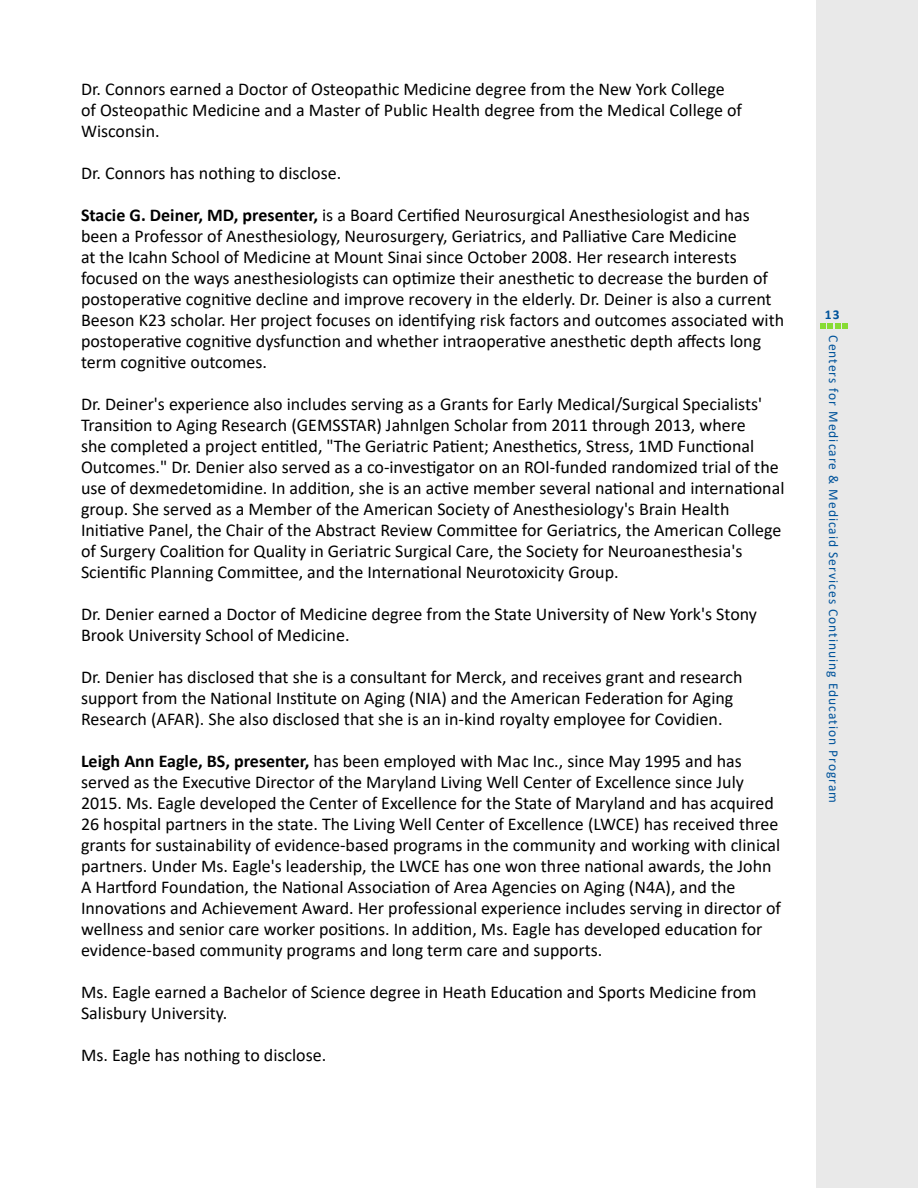
<style>
.page{position:relative;width:918px;height:1188px;background:#fff}
.page>*{position:absolute;margin:0;border:0;box-sizing:border-box;transform-origin:0 0}
.t1{font:18px/21px "Calibri";color:#000}
.t2{font:13.5px "Calibri";letter-spacing:.075em;color:#00539b}
.t3{font:700 13.5px "Calibri";color:#00539b}
.s1{font-weight:700}
</style>
<div class="page">
<div style="left:816px;top:0;width:102px;height:1188px;background:#e9e9e9"></div>
<svg style="left:820px;top:323px;width:28px;height:6px"></svg>
<p class="t1" style="left:81px;top:78px;width:663px">Dr. Connors earned a Doctor of Osteopathic Medicine degree from the New York College of Osteopathic Medicine and a Master of Public Health degree from the Medical College of<br>Wisconsin.</p>
<p class="t1" style="left:81px;top:162px;width:262px">Dr. Connors has nothing to disclose.</p>
<p class="t1" style="left:81px;top:204px;width:705px"><span class="s1">Stacie G. Deiner, MD, presenter,</span> is a Board Certified Neurosurgical Anesthesiologist and has been a Professor of Anesthesiology, Neurosurgery, Geriatrics, and Palliative Care Medicine<br>at the Icahn School of Medicine at Mount Sinai since October 2008. Her research interests focused on the ways anesthesiologists can optimize their anesthetic to decrease the burden of postoperative cognitive decline and improve recovery in the elderly. Dr. Deiner is also a current Beeson K23 scholar. Her project focuses on identifying risk factors and outcomes associated with postoperative cognitive dysfunction and whether intraoperative anesthetic depth affects long term cognitive outcomes.</p>
<p class="t1" style="left:81px;top:393px;width:705px">Dr. Deiner's experience also includes serving as a Grants for Early Medical/Surgical Specialists' Transition to Aging Research (GEMSSTAR) Jahnlgen Scholar from 2011 through 2013, where<br>she completed a project entitled, "The Geriatric Patient; Anesthetics, Stress, 1MD Functional Outcomes." Dr. Denier also served as a co-investigator on an ROl-funded randomized trial of the use of dexmedetomidine. In addition, she is an active member several national and international group. She served as a Member of the American Society of Anesthesiology's Brain Health Initiative Panel, the Chair of the Abstract Review Committee for Geriatrics, the American College of Surgery Coalition for Quality in Geriatric Surgical Care, the Society for Neuroanesthesia's Scientific Planning Committee, and the International Neurotoxicity Group.</p>
<p class="t1" style="left:81px;top:603px;width:678px">Dr. Denier earned a Doctor of Medicine degree from the State University of New York's Stony<br>Brook University School of Medicine.</p>
<p class="t1" style="left:81px;top:666px;width:663px">Dr. Denier has disclosed that she is a consultant for Merck, and receives grant and research support from the National Institute on Aging (NIA) and the American Federation for Aging<br>Research (AFAR). She also disclosed that she is an in-kind royalty employee for Covidien.</p>
<p class="t1" style="left:81px;top:750px;width:702px"><span class="s1">Leigh Ann Eagle, BS, presenter,</span> has been employed with Mac Inc., since May 1995 and has served as the Executive Director of the Maryland Living Well Center of Excellence since July 2015. Ms. Eagle developed the Center of Excellence for the State of Maryland and has acquired 26 hospital partners in the state. The Living Well Center of Excellence (LWCE) has received three grants for sustainability of evidence-based programs in the community and working with clinical partners. Under Ms. Eagle's leadership, the LWCE has one won three national awards, the John A Hartford Foundation, the National Association of Area Agencies on Aging (N4A), and the Innovations and Achievement Award. Her professional experience includes serving in director of wellness and senior care worker positions. In addition, Ms. Eagle has developed education for evidence-based community programs and long term care and supports.</p>
<p class="t1" style="left:81px;top:981px;width:677px">Ms. Eagle earned a Bachelor of Science degree in Heath Education and Sports Medicine from<br>Salisbury University.</p>
<p class="t1" style="left:81px;top:1044px;width:247px">Ms. Eagle has nothing to disclose.</p>
<p class="t3" style="left:825px;top:305px;width:16px">13</p>
<p class="t2" style="left:843px;top:335px;width:469px;rotate:90deg">Centers for Medicare &amp; Medicaid Services Continuing Education Program</p>
</div>
